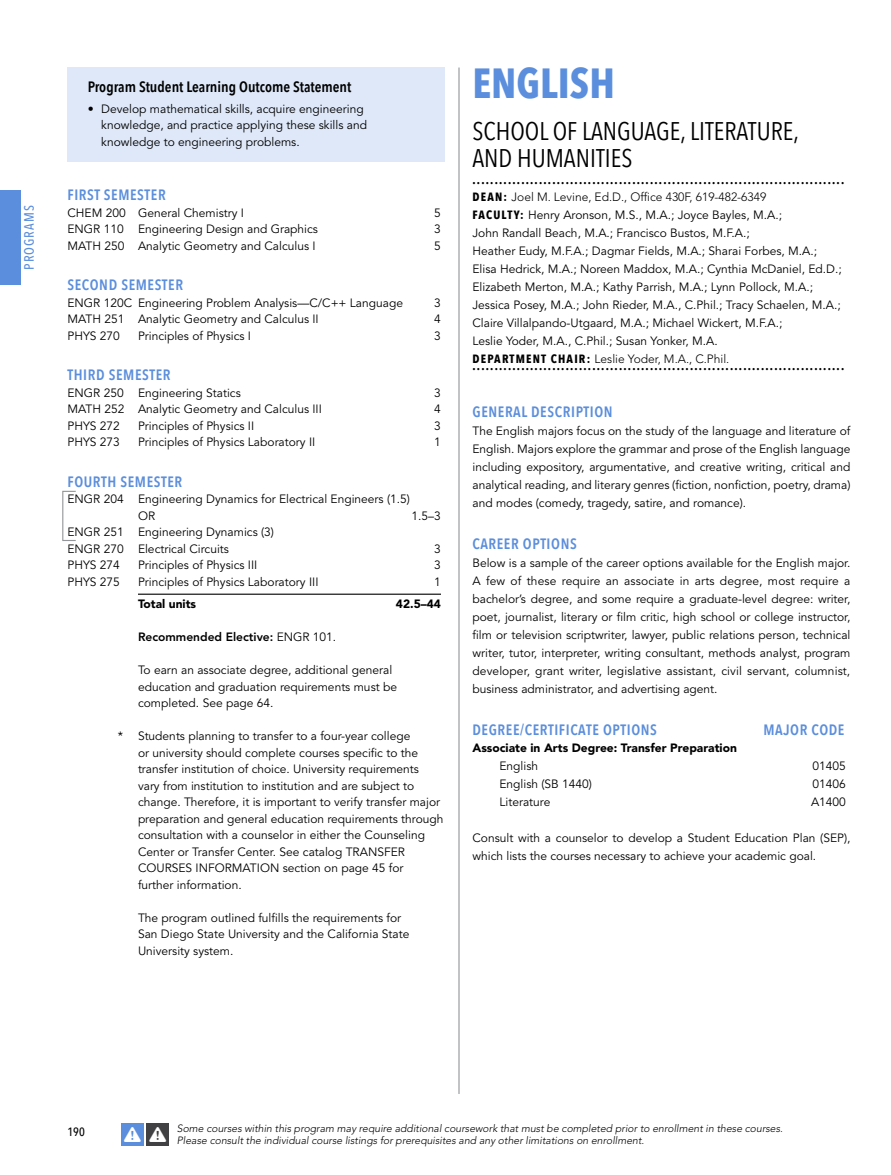
<style>
.page{position:relative;width:891px;height:1175px;background:#fff}
.page>*{position:absolute;margin:0;border:0;box-sizing:border-box;transform-origin:0 0}
.t1{font:700 42px "Avenir Next Condensed";color:#5b8edc}
.t2{font:25.5px/27px "Avenir Next Condensed";color:#000}
.t3{font:600 15px "Avenir Next Condensed";letter-spacing:.04em;color:#5b8edc}
.t4{font:600 15px "Avenir Next Condensed";color:#000}
.t5{font:500 13.5px "Avenir Next Condensed";letter-spacing:.075em;color:#5b8edc}
.t6{font:12px/18px "Avenir";color:#000}
.t7{font:700 12px "Avenir Next Condensed";color:#000}
.t8{font:900 12px "Avenir";color:#000}
.t9{font:800 12px "Avenir";color:#000}
.t10{font:500 12px "Avenir Next Condensed";color:#000}
.t11{font:italic 300 10.5px/12.6px "Avenir";color:#000}
.s1{font-weight:400}
.s2{font-family:"Avenir Next Condensed";font-weight:700}
.s3{font-weight:300}
</style>
<div class="page">
<hr style="left:458px;top:68px;width:2px;height:1026px;background:#939598">
<div style="left:0;top:190px;width:20px;height:95px;background:#5b8edc"></div>
<div style="left:122px;top:1123px;width:22px;height:22px;background:#5b8edc"></div>
<div style="left:147px;top:1123px;width:22px;height:22px;background:#414042"></div>
<div style="left:68px;top:68px;width:378px;height:33px;background:#dee8f8"></div>
<div style="left:68px;top:97px;width:378px;height:65px;background:#dee8f8"></div>
<hr style="left:138px;top:593px;width:303px;height:2px;background:#000">
<div style="left:62px;top:491px;width:14px;height:50px;border:1px solid #939598"></div>
<p class="t5" style="left:21px;top:270px;width:66px;rotate:-90deg">PROGRAMS</p>
<p class="t4" style="left:88px;top:73px;width:265px">Program Student Learning Outcome Statement</p>
<p class="t6" style="left:101px;top:100px;width:267px;line-height:16.5px;text-indent:-14px">• Develop mathematical skills, acquire engineering knowledge, and practice applying these skills and knowledge to engineering problems.</p>
<p class="t3" style="left:68px;top:182px;width:100px">FIRST SEMESTER</p>
<p class="t6" style="left:68px;top:204px;width:178px">CHEM 200 General Chemistry I</p>
<p class="t6" style="left:434px;top:204px;width:8px">5</p>
<p class="t6" style="left:68px;top:220px;width:252px">ENGR 110 Engineering Design and Graphics</p>
<p class="t6" style="left:434px;top:220px;width:8px">3</p>
<p class="t6" style="left:68px;top:237px;width:250px">MATH 250 Analytic Geometry and Calculus I</p>
<p class="t6" style="left:434px;top:237px;width:8px">5</p>
<p class="t3" style="left:68px;top:272px;width:117px">SECOND SEMESTER</p>
<p class="t6" style="left:68px;top:294px;width:337px">ENGR 120C Engineering Problem Analysis—C/C++ Language</p>
<p class="t6" style="left:434px;top:294px;width:8px">3</p>
<p class="t6" style="left:68px;top:310px;width:253px">MATH 251 Analytic Geometry and Calculus II</p>
<p class="t6" style="left:434px;top:310px;width:8px">4</p>
<p class="t6" style="left:68px;top:327px;width:54px">PHYS 270</p>
<p class="t6" style="left:138px;top:327px;width:115px">Principles of Physics I</p>
<p class="t6" style="left:434px;top:327px;width:8px">3</p>
<p class="t3" style="left:68px;top:362px;width:105px">THIRD SEMESTER</p>
<p class="t6" style="left:68px;top:384px;width:175px">ENGR 250 Engineering Statics</p>
<p class="t6" style="left:434px;top:384px;width:8px">3</p>
<p class="t6" style="left:68px;top:400px;width:256px">MATH 252 Analytic Geometry and Calculus III</p>
<p class="t6" style="left:434px;top:400px;width:8px">4</p>
<p class="t6" style="left:68px;top:417px;width:54px">PHYS 272</p>
<p class="t6" style="left:138px;top:417px;width:118px">Principles of Physics II</p>
<p class="t6" style="left:434px;top:417px;width:8px">3</p>
<p class="t6" style="left:68px;top:433px;width:54px">PHYS 273</p>
<p class="t6" style="left:138px;top:433px;width:179px">Principles of Physics Laboratory II</p>
<p class="t6" style="left:434px;top:433px;width:8px">1</p>
<p class="t3" style="left:68px;top:468px;width:116px">FOURTH SEMESTER</p>
<p class="t6" style="left:138px;top:491px;width:274px;line-height:16.5px;text-indent:-70px">ENGR 204 Engineering Dynamics for Electrical Engineers (1.5)<br>OR</p>
<p class="t6" style="left:412px;top:507px;width:31px">1.5–3</p>
<p class="t6" style="left:68px;top:524px;width:208px;line-height:16.5px">ENGR 251 Engineering Dynamics (3)<br>ENGR 270 Electrical Circuits</p>
<p class="t6" style="left:434px;top:540px;width:8px">3</p>
<p class="t6" style="left:68px;top:556px;width:54px">PHYS 274</p>
<p class="t6" style="left:138px;top:556px;width:121px">Principles of Physics III</p>
<p class="t6" style="left:434px;top:556px;width:8px">3</p>
<p class="t6" style="left:68px;top:573px;width:54px">PHYS 275</p>
<p class="t6" style="left:138px;top:573px;width:182px">Principles of Physics Laboratory III</p>
<p class="t6" style="left:434px;top:573px;width:8px">1</p>
<p class="t8" style="left:138px;top:597px;width:60px">Total units</p>
<p class="t8" style="left:396px;top:597px;width:47px">42.5–44</p>
<p class="t9" style="left:138px;top:630px;width:200px">Recommended Elective: <span class="s1">ENGR 101.</span></p>
<p class="t6" style="left:138px;top:662px;width:261px;line-height:16.5px">To earn an associate degree, additional general education and graduation requirements must be completed. See page 64.</p>
<p class="t6" style="left:138px;top:728px;width:307px;line-height:16.5px;text-indent:-20px">* Students planning to transfer to a four-year college<br>or university should complete courses specific to the transfer institution of choice. University requirements vary from institution to institution and are subject to change. Therefore, it is important to verify transfer major preparation and general education requirements through consultation with a counselor in either the Counseling Center or Transfer Center. See catalog TRANSFER COURSES INFORMATION section on page 45 for<br>further information.</p>
<p class="t6" style="left:138px;top:909px;width:273px;line-height:16.5px">The program outlined fulfills the requirements for<br>San Diego State University and the California State<br>University system.</p>
<h1 class="t1" style="left:472px;top:58px;width:144px">ENGLISH</h1>
<h2 class="t2" style="left:472px;top:116px;width:328px">SCHOOL OF LANGUAGE, LITERATURE,<br>AND HUMANITIES</h2>
<p class="t7" style="left:472px;top:172px;width:373px">....................................................................................</p>
<p class="t6" style="left:472px;top:188px;width:371px"><span class="s2">DEAN:</span> <span class="s3">Joel M. Levine, Ed.D., Office 430F, 619-482-6349<br></span><span class="s2">FACULTY:</span> Henry Aronson, M.S., M.A.; Joyce Bayles, M.A.;<br>John Randall Beach, M.A.; Francisco Bustos, M.F.A.;<br>Heather Eudy, M.F.A.; Dagmar Fields, M.A.; Sharai Forbes, M.A.; Elisa Hedrick, M.A.; Noreen Maddox, M.A.; Cynthia McDaniel, Ed.D.; Elizabeth Merton, M.A.; Kathy Parrish, M.A.; Lynn Pollock, M.A.; Jessica Posey, M.A.; John Rieder, M.A., C.Phil.; Tracy Schaelen, M.A.; Claire Villalpando-Utgaard, M.A.; Michael Wickert, M.F.A.;<br>Leslie Yoder, M.A., C.Phil.; Susan Yonker, M.A.<br><span class="s2">DEPARTMENT CHAIR:</span> <span class="s3">Leslie Yoder, M.A., C.Phil.</span></p>
<p class="t7" style="left:472px;top:358px;width:373px">....................................................................................</p>
<p class="t3" style="left:472px;top:398px;width:142px">GENERAL DESCRIPTION</p>
<p class="t6" style="left:472px;top:422px;width:380px;text-align:justify">The English majors focus on the study of the language and literature of English. Majors explore the grammar and prose of the English language including expository, argumentative, and creative writing, critical and analytical reading, and literary genres (fiction, nonfiction, poetry, drama) and modes (comedy, tragedy, satire, and romance).</p>
<p class="t3" style="left:472px;top:530px;width:106px">CAREER OPTIONS</p>
<p class="t6" style="left:472px;top:554px;width:380px;text-align:justify">Below is a sample of the career options available for the English major.<br>A few of these require an associate in arts degree, most require a bachelor’s degree, and some require a graduate-level degree: writer, poet, journalist, literary or film critic, high school or college instructor, film or television scriptwriter, lawyer, public relations person, technical writer, tutor, interpreter, writing consultant, methods analyst, program developer, grant writer, legislative assistant, civil servant, columnist, business administrator, and advertising agent.</p>
<p class="t3" style="left:472px;top:716px;width:186px">DEGREE/CERTIFICATE OPTIONS</p>
<p class="t3" style="left:763px;top:716px;width:83px">MAJOR CODE</p>
<p class="t8" style="left:472px;top:740px;width:266px">Associate in Arts Degree: Transfer Preparation</p>
<p class="t6" style="left:500px;top:757px;width:40px">English</p>
<p class="t6" style="left:813px;top:757px;width:35px">01405</p>
<p class="t6" style="left:500px;top:775px;width:94px">English (SB 1440)</p>
<p class="t6" style="left:813px;top:775px;width:35px">01406</p>
<p class="t6" style="left:500px;top:793px;width:52px">Literature</p>
<p class="t6" style="left:811px;top:793px;width:36px">A1400</p>
<p class="t6" style="left:472px;top:829px;width:380px">Consult with a counselor to develop a Student Education Plan (SEP), which lists the courses necessary to achieve your academic goal.</p>
<p class="t10" style="left:68px;top:1124px;width:19px">190</p>
<p class="t11" style="left:177px;top:1121px;width:608px">Some courses within this program may require additional coursework that must be completed prior to enrollment in these courses.<br>Please consult the individual course listings for prerequisites and any other limitations on enrollment.</p>
</div>
